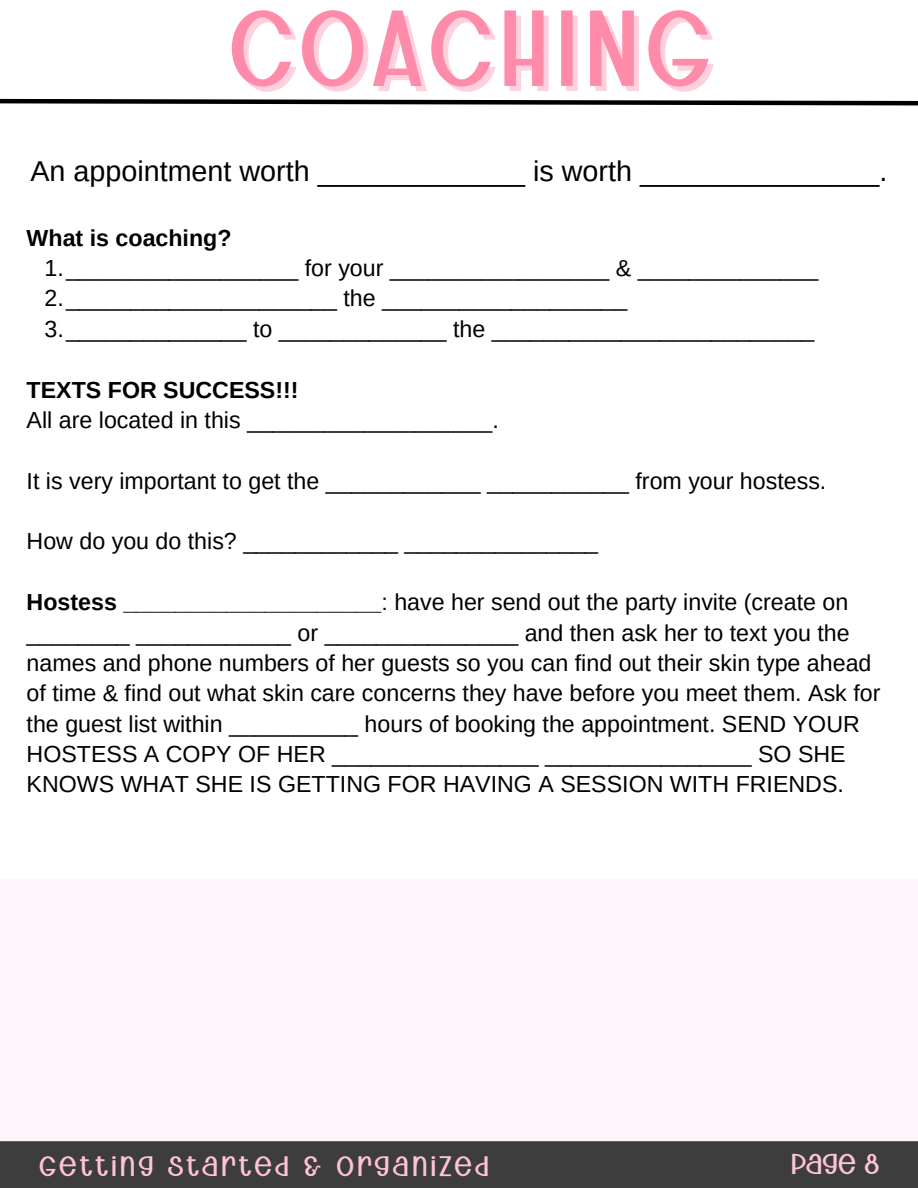
<style>
.page{position:relative;width:918px;height:1188px;background:#fff}
.page>*{position:absolute;margin:0;border:0;box-sizing:border-box;transform-origin:0 0}
.t1{font:116.4px "Christabelle Sans";letter-spacing:.05em;color:#ff6f96}
.t2{font:31.2px "Christabelle Sans";color:#ffc4d4}
.t3{font:30.45px "Christabelle Sans";letter-spacing:.1em;color:#ffc4d4}
.t4{font:28.65px "Arimo";color:#000}
.t5{font:23.25px/30.3px "Arimo";color:#000}
.t6{font:700 23.25px "Arimo";color:#000}
.s1{font-weight:700}
</style>
<div class="page">
<div style="left:0;top:1141px;width:918px;height:47px;background:#3d3d3d"></div>
<svg style="left:0;top:98px;width:918px;height:8px"></svg>
<div style="left:0;top:879px;width:918px;height:262px;background:#fff6fb"></div>
<h1 class="t1" style="left:229px;top:-10px;width:483px">COACHING</h1>
<p class="t4" style="left:30px;top:155px;width:859px">An appointment worth _____________ is worth _______________.</p>
<p class="t6" style="left:27px;top:225px;width:206px">What is coaching?</p>
<p class="t5" style="left:44px;top:253px;width:775px">1.__________________ for your _________________ &amp; ______________<br>2._____________________ the ___________________<br>3.______________ to _____________ the _________________________</p>
<p class="t6" style="left:27px;top:377px;width:274px">TEXTS FOR SUCCESS!!!</p>
<p class="t5" style="left:27px;top:405px;width:474px">All are located in this ___________________.</p>
<p class="t5" style="left:27px;top:465px;width:801px">It is very important to get the ____________ ___________ from your hostess.</p>
<p class="t5" style="left:27px;top:526px;width:573px">How do you do this? ____________ _______________</p>
<p class="t5" style="left:27px;top:587px;width:855px"><span class="s1">Hostess ____________________</span>: have her send out the party invite (create on ________ ____________ or _______________ and then ask her to text you the names and phone numbers of her guests so you can find out their skin type ahead of time &amp; find out what skin care concerns they have before you meet them. Ask for the guest list within __________ hours of booking the appointment. SEND YOUR HOSTESS A COPY OF HER ________________ ________________ SO SHE KNOWS WHAT SHE IS GETTING FOR HAVING A SESSION WITH FRIENDS.</p>
<h3 class="t3" style="left:39px;top:1151px;width:452px">GETTING STARTED &amp; ORGANIZED</h3>
<h2 class="t2" style="left:791px;top:1148px;width:90px">PAGE 8</h2>
</div>
